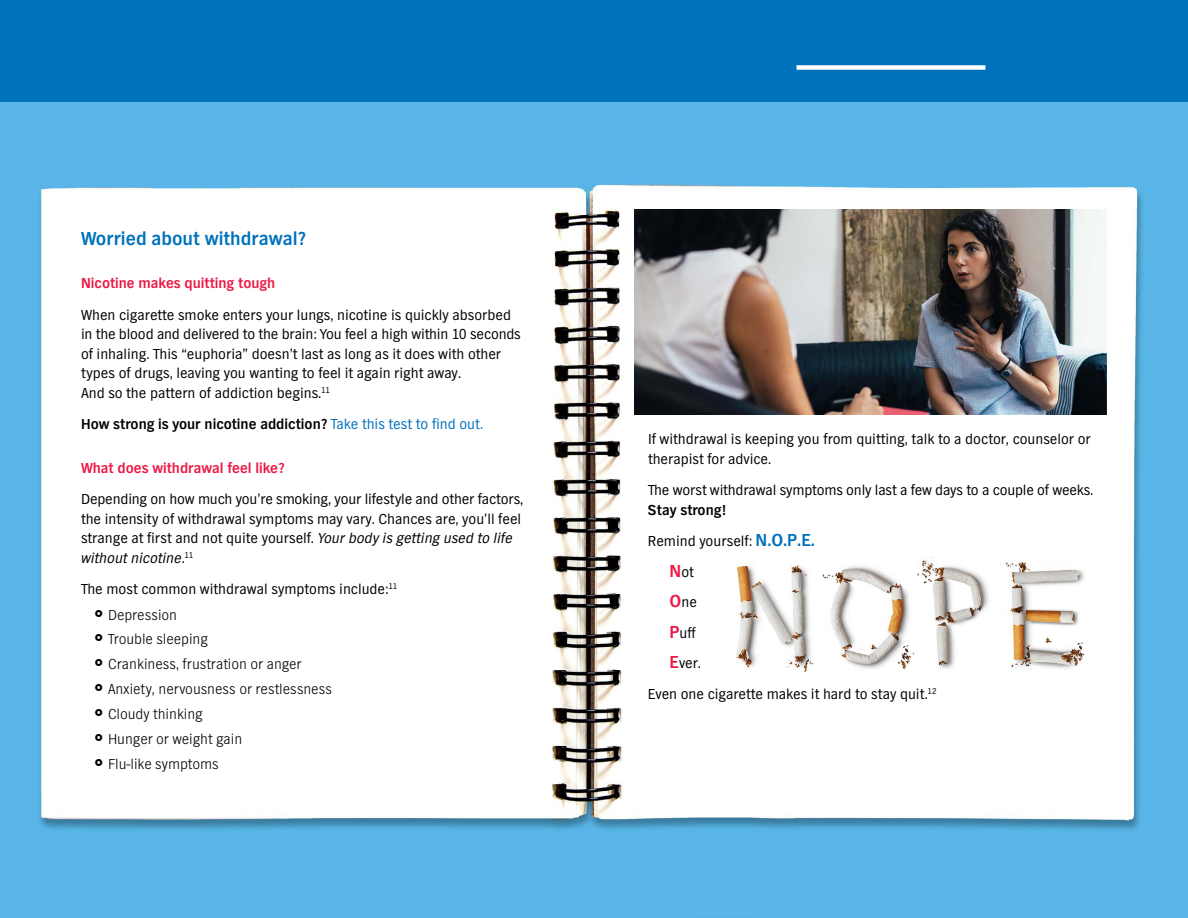
<style>
.page{position:relative;width:1188px;height:918px;background:#fff}
.page>*{position:absolute;margin:0;border:0;box-sizing:border-box;transform-origin:0 0}
.t1{font:700 19.5px "TV Nord EF";color:#0072bc}
.t2{font:15px/19.5px "TV Nord EF";color:#000}
.t3{font:300 15px/25px "TV Nord EF";color:#000}
.t4{font:700 15px "TV Nord EF";color:#000}
.t5{font:700 15px "TV Nord EF";color:#ed1844}
.s1{font-weight:400;color:#0072bc}
.s2{font-style:italic}
.s3{font-weight:400}
.s4{font-weight:700;font-size:18px;color:#0072bc}
.s5{font-weight:700;font-size:18px;color:#ed1844}
</style>
<div class="page">
<img style="left:0;top:101px;width:1188px;height:817px">
<img style="left:634px;top:209px;width:473px;height:205px">
<img style="left:720px;top:556px;width:367px;height:119px">
<div style="left:0;top:0;width:1188px;height:101px;background:#0072bc"></div>
<div style="left:796px;top:65px;width:189px;height:5px;background:#fff"></div>
<svg style="left:95px;top:609px;width:7px;height:8px"></svg>
<svg style="left:95px;top:634px;width:7px;height:7px"></svg>
<svg style="left:95px;top:659px;width:7px;height:7px"></svg>
<svg style="left:95px;top:684px;width:7px;height:7px"></svg>
<svg style="left:95px;top:709px;width:7px;height:7px"></svg>
<svg style="left:95px;top:734px;width:7px;height:7px"></svg>
<svg style="left:95px;top:759px;width:7px;height:7px"></svg>
<h1 class="t1" style="left:81px;top:227px;width:227px">Worried about withdrawal?</h1>
<p class="t5" style="left:81px;top:275px;width:196px">Nicotine makes quitting tough</p>
<p class="t2" style="left:81px;top:305px;width:441px">When cigarette smoke enters your lungs, nicotine is quickly absorbed in the blood and delivered to the brain: You feel a high within 10 seconds of inhaling. This “euphoria” doesn’t last as long as it does with other types of drugs, leaving you wanting to feel it again right away.<br>And so the pattern of addiction begins.<sup>11</sup></p>
<p class="t4" style="left:81px;top:416px;width:404px">How strong is your nicotine addiction? <span class="s1">Take this test to find out.</span></p>
<p class="t5" style="left:81px;top:459px;width:205px">What does withdrawal feel like?</p>
<p class="t2" style="left:81px;top:489px;width:444px">Depending on how much you’re smoking, your lifestyle and other factors, the intensity of withdrawal symptoms may vary. Chances are, you’ll feel strange at first and not quite yourself. <span class="s2">Your body is getting used to life without nicotine</span>.<sup>11</sup></p>
<p class="t3" style="left:108px;top:576px;width:291px;text-indent:-27px"><span class="s3">The most common withdrawal symptoms include:</span><sup>11<br></sup>Depression<br>Trouble sleeping<br>Crankiness‚ frustration or anger<br>Anxiety‚ nervousness or restlessness<br>Cloudy thinking<br>Hunger or weight gain<br>Flu-like symptoms</p>
<p class="t2" style="left:648px;top:429px;width:444px">If withdrawal is keeping you from quitting, talk to a doctor, counselor or therapist for advice.</p>
<p class="t2" style="left:648px;top:480px;width:447px">The worst withdrawal symptoms only last a few days to a couple of weeks.</p>
<p class="t4" style="left:648px;top:501px;width:80px">Stay strong!</p>
<p class="t2" style="left:648px;top:531px;width:169px">Remind yourself: <span class="s4">N.O.P.E.</span></p>
<p class="t2" style="left:670px;top:562px;width:26px"><span class="s5">N</span>ot</p>
<p class="t2" style="left:670px;top:592px;width:29px"><span class="s5">O</span>ne</p>
<p class="t2" style="left:670px;top:623px;width:28px"><span class="s5">P</span>uff</p>
<p class="t2" style="left:670px;top:653px;width:33px"><span class="s5">E</span>ver.</p>
<p class="t2" style="left:648px;top:684px;width:290px">Even one cigarette makes it hard to stay quit.<sup>12</sup></p>
</div>
